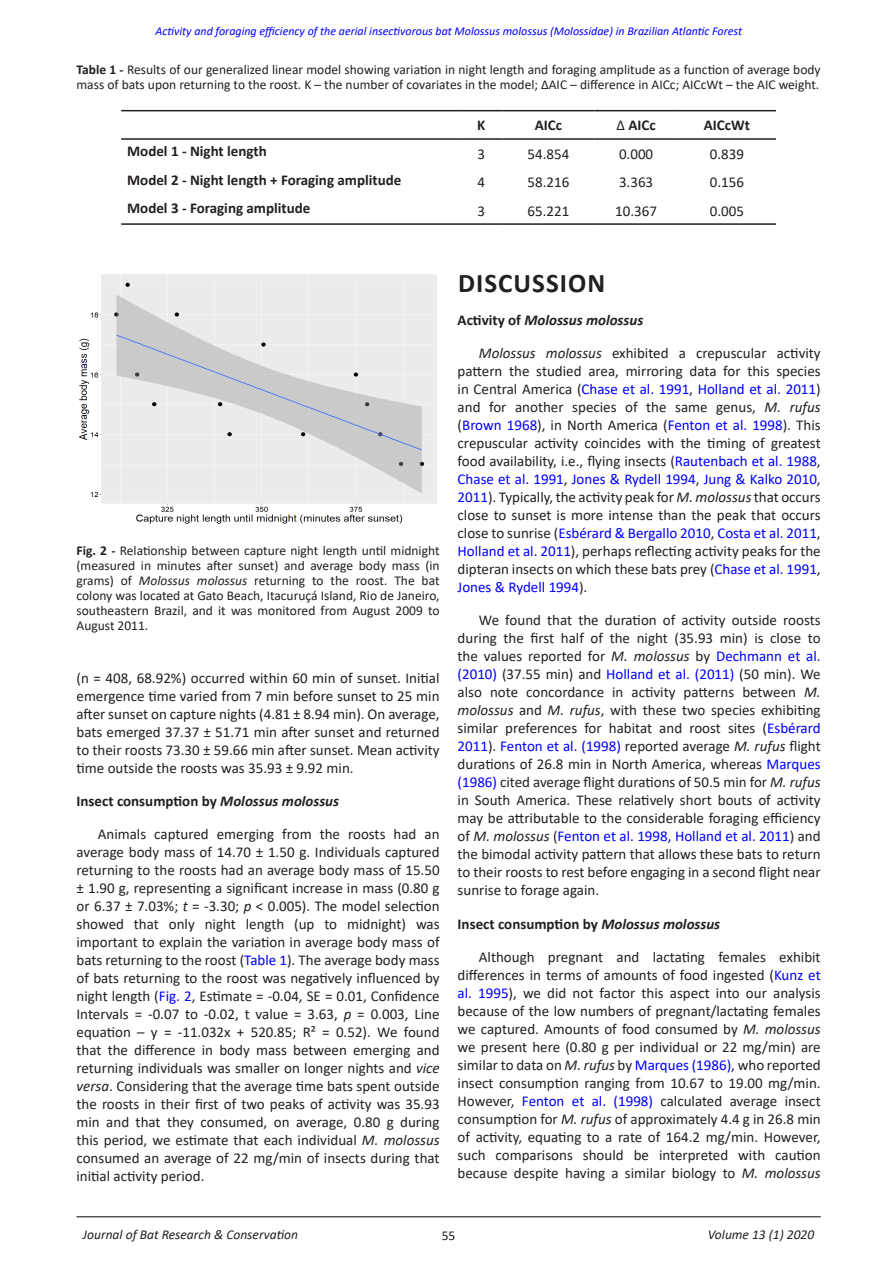
<style>
.page{position:relative;width:893px;height:1263px;background:#fff}
.page>*{position:absolute;margin:0;border:0;box-sizing:border-box;transform-origin:0 0}
.t1{font:700 27px "Calibri";letter-spacing:.04em;color:#231f20}
.Grade_Média_21{font:15px/18px "Calibri";color:#231f20;text-align:justify}
.Grade_Média_21-2{font:700 15px "Calibri";color:#231f20}
.Grade_Média_21-3{font:italic 700 15px "Calibri";color:#231f20}
.No_Spacing1{font:13.5px/15px "Calibri";color:#231f20;text-align:justify}
.Grade_Média_21-4{font:13.5px/15px "Calibri";color:#231f20}
.t2{font:italic 13.5px "Calibri";color:#231f20}
.t3{font:italic 12px "Calibri";color:#00f}
.s1{font-weight:700}
.s2{font-weight:400}
.s3{font-style:italic}
.s4{color:#00f}
.s5{font-style:normal}
</style>
<div class="page">
<hr style="left:77px;top:1216px;width:744px;height:1px;background:#231f20">
<img style="left:79px;top:274px;width:358px;height:250px">
<hr style="left:121px;top:110px;width:339px;height:1px;background:#231f20">
<hr style="left:460px;top:110px;width:43px;height:1px;background:#231f20">
<hr style="left:503px;top:110px;width:91px;height:1px;background:#231f20">
<hr style="left:594px;top:110px;width:84px;height:1px;background:#231f20">
<hr style="left:678px;top:110px;width:98px;height:1px;background:#231f20">
<hr style="left:121px;top:138px;width:339px;height:2px;background:#231f20">
<hr style="left:460px;top:138px;width:43px;height:2px;background:#231f20">
<hr style="left:503px;top:138px;width:91px;height:2px;background:#231f20">
<hr style="left:594px;top:138px;width:84px;height:2px;background:#231f20">
<hr style="left:678px;top:138px;width:98px;height:2px;background:#231f20">
<hr style="left:121px;top:223px;width:339px;height:2px;background:#231f20">
<hr style="left:460px;top:223px;width:43px;height:2px;background:#231f20">
<hr style="left:503px;top:223px;width:91px;height:2px;background:#231f20">
<hr style="left:594px;top:223px;width:84px;height:2px;background:#231f20">
<hr style="left:678px;top:223px;width:98px;height:2px;background:#231f20">
<p class="t3" style="left:156px;top:23px;width:588px">Activity and foraging efficiency of the aerial insectivorous bat Molossus molossus (Molossidae) in Brazilian Atlantic Forest</p>
<p class="Grade_Média_21-4" style="left:77px;top:62px;width:746px"><span class="s1">Table 1 -</span> Results of our generalized linear model showing variation in night length and foraging amplitude as a function of average body mass of bats upon returning to the roost. K – the number of covariates in the model; ΔAIC – difference in AICc; AICcWt – the AIC weight.</p>
<p class="Grade_Média_21-2" style="left:477px;top:115px;width:10px">K</p>
<p class="Grade_Média_21-2" style="left:535px;top:115px;width:29px">AICc</p>
<p class="Grade_Média_21-2" style="left:616px;top:115px;width:41px"><span class="s2">Δ</span> AICc</p>
<p class="Grade_Média_21-2" style="left:704px;top:115px;width:48px">AICcWt</p>
<p class="Grade_Média_21-2" style="left:127px;top:141px;width:141px">Model 1 - Night length</p>
<p class="Grade_Média_21" style="left:478px;top:144px;width:9px">3</p>
<p class="Grade_Média_21" style="left:528px;top:144px;width:43px">54.854</p>
<p class="Grade_Média_21" style="left:619px;top:144px;width:36px">0.000</p>
<p class="Grade_Média_21" style="left:710px;top:144px;width:36px">0.839</p>
<p class="Grade_Média_21-2" style="left:127px;top:169px;width:276px">Model 2 - Night length + Foraging amplitude</p>
<p class="Grade_Média_21" style="left:478px;top:173px;width:9px">4</p>
<p class="Grade_Média_21" style="left:528px;top:173px;width:43px">58.216</p>
<p class="Grade_Média_21" style="left:619px;top:173px;width:36px">3.363</p>
<p class="Grade_Média_21" style="left:710px;top:173px;width:36px">0.156</p>
<p class="Grade_Média_21-2" style="left:127px;top:197px;width:185px">Model 3 - Foraging amplitude</p>
<p class="Grade_Média_21" style="left:478px;top:201px;width:9px">3</p>
<p class="Grade_Média_21" style="left:528px;top:201px;width:43px">65.221</p>
<p class="Grade_Média_21" style="left:615px;top:201px;width:43px">10.367</p>
<p class="Grade_Média_21" style="left:710px;top:201px;width:36px">0.005</p>
<p class="No_Spacing1" style="left:77px;top:543px;width:365px"><span class="s1">Fig. 2 -</span> Relationship between capture night length until midnight (measured in minutes after sunset) and average body mass (in grams) of <span class="s3">Molossus molossus</span> returning to the roost. The bat colony was located at Gato Beach, Itacuruçá Island, Rio de Janeiro, southeastern Brazil, and it was monitored from August 2009 to August 2011.</p>
<p class="Grade_Média_21" style="left:77px;top:669px;width:365px">(n = 408, 68.92%) occurred within 60 min of sunset. Initial emergence time varied from 7 min before sunset to 25 min after sunset on capture nights (4.81 ± 8.94 min). On average, bats emerged 37.37 ± 51.71 min after sunset and returned to their roosts 73.30 ± 59.66 min after sunset. Mean activity time outside the roosts was 35.93 ± 9.92 min.</p>
<p class="Grade_Média_21-2" style="left:77px;top:790px;width:264px">Insect consumption by <span class="s3">Molossus molossus</span></p>
<p class="Grade_Média_21" style="left:77px;top:825px;width:365px;text-indent:21px">Animals captured emerging from the roosts had an average body mass of 14.70 ± 1.50 g. Individuals captured returning to the roosts had an average body mass of 15.50 ± 1.90 g, representing a significant increase in mass (0.80 g or 6.37 ± 7.03%; <span class="s3">t</span> = -3.30; <span class="s3">p</span> &lt; 0.005). The model selection showed that only night length (up to midnight) was important to explain the variation in average body mass of bats returning to the roost (<span class="s4">Table 1</span>). The average body mass of bats returning to the roost was negatively influenced by night length (<span class="s4">Fig. 2</span>, Estimate = -0.04, SE = 0.01, Confidence Intervals = -0.07 to -0.02, t value = 3.63, <span class="s3">p</span> = 0.003, Line equation – y = -11.032x + 520.85; R² = 0.52). We found that the difference in body mass between emerging and returning individuals was smaller on longer nights and <span class="s3">vice versa</span>. Considering that the average time bats spent outside the roosts in their first of two peaks of activity was 35.93 min and that they consumed, on average, 0.80 g during this period, we estimate that each individual <span class="s3">M. molossus </span>consumed an average of 22 mg/min of insects during that initial activity period.</p>
<p class="t1" style="left:458px;top:264px;width:149px">DISCUSSION</p>
<p class="Grade_Média_21-3" style="left:458px;top:310px;width:187px"><span class="s5">Activity of</span> Molossus molossus</p>
<p class="Grade_Média_21" style="left:458px;top:344px;width:365px;text-indent:21px"><span class="s3">Molossus molossus</span> exhibited a crepuscular activity pattern the studied area, mirroring data for this species in Central America (<span class="s4">Chase et al. 1991</span>, <span class="s4">Holland et al. 2011</span>) and for another species of the same genus, <span class="s3">M. rufus </span>(<span class="s4">Brown 1968</span>), in North America (<span class="s4">Fenton et al. 1998</span>). This crepuscular activity coincides with the timing of greatest food availability, i.e., flying insects (<span class="s4">Rautenbach et al. 1988</span>, <span class="s4">Chase et al. 1991</span>, <span class="s4">Jones &amp; Rydell 1994</span>, <span class="s4">Jung &amp; Kalko 2010</span>, <span class="s4">2011</span>). Typically, the activity peak for <span class="s3">M. molossus</span> that occurs close to sunset is more intense than the peak that occurs close to sunrise (<span class="s4">Esbérard &amp; Bergallo 2010</span>, <span class="s4">Costa et al. 2011</span>, <span class="s4">Holland et al. 2011</span>), perhaps reflecting activity peaks for the dipteran insects on which these bats prey (<span class="s4">Chase et al. 1991</span>, <span class="s4">Jones &amp; Rydell 1994</span>).</p>
<p class="Grade_Média_21" style="left:458px;top:611px;width:365px;text-indent:21px">We found that the duration of activity outside roosts during the first half of the night (35.93 min) is close to the values reported for <span class="s3">M. molossus</span> by <span class="s4">Dechmann et al. (2010)</span> (37.55 min) and <span class="s4">Holland et al. (2011)</span> (50 min). We also note concordance in activity patterns between <span class="s3">M. molossus</span> and <span class="s3">M. rufus</span>, with these two species exhibiting similar preferences for habitat and roost sites (<span class="s4">Esbérard 2011</span>). <span class="s4">Fenton et al. (1998)</span> reported average <span class="s3">M. rufus</span> flight durations of 26.8 min in North America, whereas <span class="s4">Marques (1986)</span> cited average flight durations of 50.5 min for <span class="s3">M. rufus </span>in South America. These relatively short bouts of activity may be attributable to the considerable foraging efficiency of <span class="s3">M. molossus</span> (<span class="s4">Fenton et al. 1998, Holland et al. 2011</span>) and the bimodal activity pattern that allows these bats to return to their roosts to rest before engaging in a second flight near sunrise to forage again.</p>
<p class="Grade_Média_21-2" style="left:458px;top:913px;width:264px">Insect consumption by <span class="s3">Molossus molossus</span></p>
<p class="Grade_Média_21" style="left:458px;top:947px;width:365px;text-indent:21px">Although pregnant and lactating females exhibit differences in terms of amounts of food ingested (<span class="s4">Kunz et al. 1995</span>), we did not factor this aspect into our analysis because of the low numbers of pregnant/lactating females we captured. Amounts of food consumed by <span class="s3">M. molossus </span>we present here (0.80 g per individual or 22 mg/min) are similar to data on <span class="s3">M. rufus</span> by <span class="s4">Marques (1986)</span>, who reported insect consumption ranging from 10.67 to 19.00 mg/min.<br>However, <span class="s4">Fenton et al. (1998)</span> calculated average insect consumption for <span class="s3">M. rufus</span> of approximately 4.4 g in 26.8 min of activity, equating to a rate of 164.2 mg/min. However, such comparisons should be interpreted with caution because despite having a similar biology to <span class="s3">M. molossus</span></p>
<p class="t2" style="left:83px;top:1225px;width:217px">Journal of Bat Research &amp; Conservation</p>
<p class="No_Spacing1" style="left:442px;top:1228px;width:15px">55</p>
<p class="t2" style="left:708px;top:1225px;width:108px">Volume 13 (1) 2020</p>
</div>
